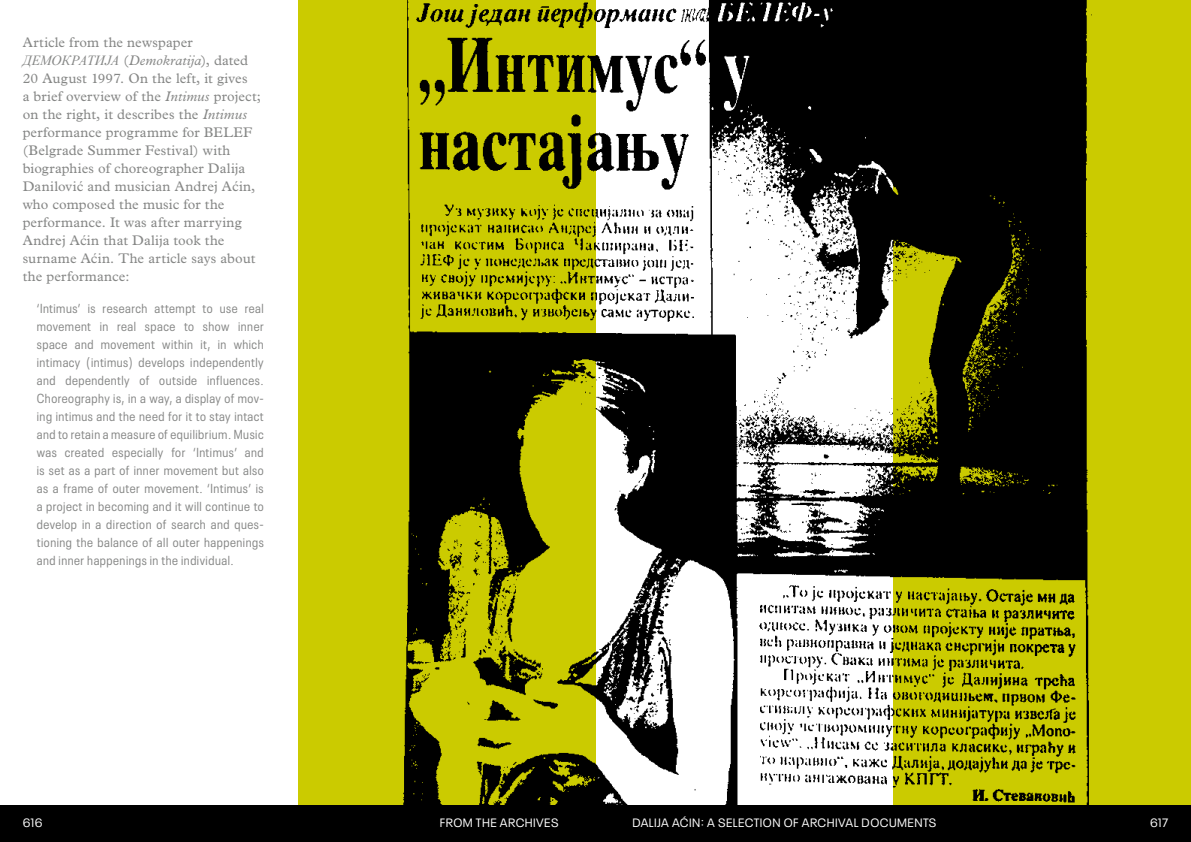
<style>
.page{position:relative;width:1191px;height:842px;background:#fff}
.page>*{position:absolute;margin:0;border:0;box-sizing:border-box;transform-origin:0 0}
.t1{font:14px/18px "Plantin MT Pro";letter-spacing:.01em;color:#868786}
.t2{font:italic 14px "Times New Roman";letter-spacing:-.01em;color:#868786}
.t3{font:condensed 13px/18px "Neue Plak";letter-spacing:.04em;color:#868786;text-align:justify}
.t4{font:12px "Neue Plak";letter-spacing:.04em;color:#fff}
.s1{font-family:"Plantin MT Pro";font-style:normal}
.s2{font-family:"Plantin MT Pro"}
.s3{font-style:italic}
</style>
<div class="page">
<div style="left:893px;top:0;width:298px;height:805px;background:#cbcb00"></div>
<div style="left:298px;top:0;width:297px;height:805px;background:#cbcb00"></div>
<div style="left:0;top:805px;width:1191px;height:37px;background:#000"></div>
<img style="left:403px;top:0;width:689px;height:805px">
<p class="t1" style="left:23px;top:33px;width:171px">Article from the newspaper</p>
<p class="t2" style="left:23px;top:50px;width:227px">ДЕМОКРАТИЈА <span class="s1">(</span><span class="s2">Demokratija</span><span class="s1">), dated</span></p>
<p class="t1" style="left:23px;top:69px;width:240px">20 August 1997. On the left, it gives<br>a brief overview of the <span class="s3">Intimus</span> project; on the right, it describes the <span class="s3">Intimus </span>performance programme for BELEF (Belgrade Summer Festival) with biographies of choreographer Dalija Danilović and musician Andrej Aćin, who composed the music for the performance. It was after marrying Andrej Aćin that Dalija took the surname Aćin. The article says about the performance:</p>
<p class="t3" style="left:37px;top:298px;width:228px">‘Intimus’ is research attempt to use real movement in real space to show inner space and movement within it, in which intimacy (intimus) develops independently and dependently of outside influences.<br>Choreography is, in a way, a display of mov&shy;ing intimus and the need for it to stay intact and to retain a measure of equilibrium. Music was created especially for ‘Intimus’ and is set as a part of inner movement but also as a frame of outer movement. ‘Intimus’ is a project in becoming and it will continue to develop in a direction of search and ques&shy;tioning the balance of all outer happenings and inner happenings in the individual.</p>
<p class="t4" style="left:23px;top:814px;width:21px">616</p>
<p class="t4" style="left:440px;top:814px;width:120px">FROM THE ARCHIVES</p>
<p class="t4" style="left:632px;top:814px;width:305px">DALIJA AĆIN: A SELECTION OF ARCHIVAL DOCUMENTS</p>
<p class="t4" style="left:1150px;top:814px;width:20px">617</p>
</div>
